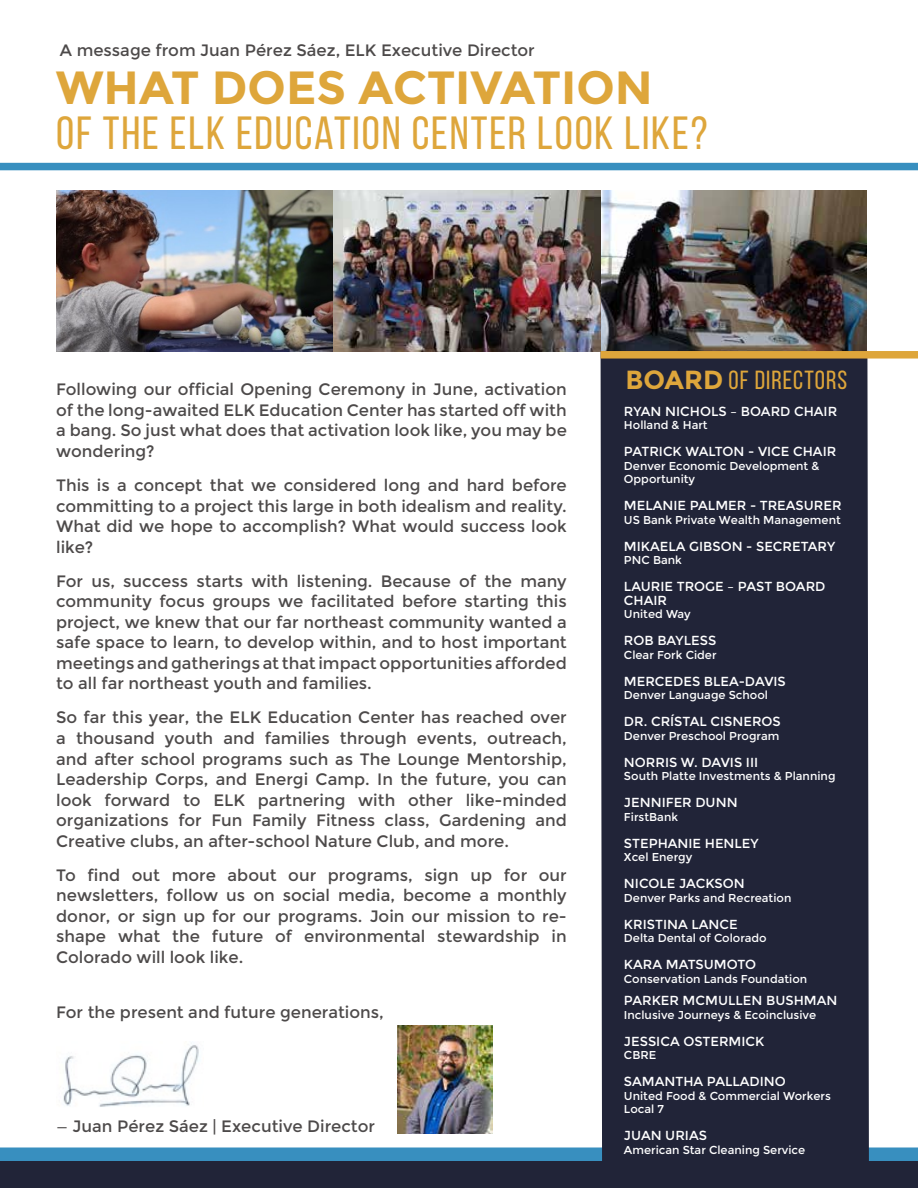
<style>
.page{position:relative;width:918px;height:1188px;background:#fff}
.page>*{position:absolute;margin:0;border:0;box-sizing:border-box;transform-origin:0 0}
.t1{font:46.5px "Bebas Neue";letter-spacing:.04em;color:#dea63b}
.t2{font:700 46.5px "Montserrat";color:#dea63b}
.t3{font:26.25px "Bebas Neue";letter-spacing:.04em;color:#dea63b}
.t4{font:16.5px/20.5px "Montserrat";color:#4d4a4a;text-align:justify}
.t5{font:13.05px/13.5px "Montserrat";color:#fff}
.t6{font:11.4px/13.5px "Montserrat";color:#fff}
.s1{font-family:"Montserrat";font-weight:700}
</style>
<div class="page">
<img style="left:56px;top:190px;width:811px;height:161px">
<div style="left:0;top:1148px;width:918px;height:13px;background:#388fbf"></div>
<div style="left:601px;top:359px;width:268px;height:802px;background:#212438"></div>
<img style="left:63px;top:1043px;width:136px;height:64px">
<div style="left:0;top:163px;width:918px;height:7px;background:#388fbf"></div>
<div style="left:601px;top:351px;width:317px;height:8px;background:#dea63b"></div>
<div style="left:0;top:1161px;width:918px;height:27px;background:#212438"></div>
<img style="left:398px;top:1026px;width:95px;height:108px">
<p class="t4" style="left:60px;top:41px;width:476px">A message from Juan Pérez Sáez, ELK Executive Director</p>
<h1 class="t2" style="left:56px;top:59px;width:598px">WHAT DOES ACTIVATION</h1>
<h1 class="t1" style="left:56px;top:107px;width:653px">OF THE ELK EDUCATION CENTER LOOK LIKE?</h1>
<p class="t4" style="left:56px;top:379px;width:512px">Following our official Opening Ceremony in June, activation of the long-awaited ELK Education Center has started off with a bang. So just what does that activation look like, you may be wondering?</p>
<p class="t4" style="left:56px;top:475px;width:512px">This is a concept that we considered long and hard before committing to a project this large in both idealism and reality.<br>What did we hope to accomplish? What would success look like?</p>
<p class="t4" style="left:56px;top:571px;width:512px">For us, success starts with listening. Because of the many community focus groups we facilitated before starting this project, we knew that our far northeast community wanted a safe space to learn, to develop within, and to host important meetings and gatherings at that impact opportunities afforded to all far northeast youth and families.</p>
<p class="t4" style="left:56px;top:708px;width:512px">So far this year, the ELK Education Center has reached over a thousand youth and families through events, outreach, and after school programs such as The Lounge Mentorship, Leadership Corps, and Energi Camp. In the future, you can look forward to ELK partnering with other like-minded organizations for Fun Family Fitness class, Gardening and Creative clubs, an after-school Nature Club, and more.</p>
<p class="t4" style="left:56px;top:865px;width:512px">To find out more about our programs, sign up for our newsletters, follow us on social media, become a monthly donor, or sign up for our programs. Join our mission to re&shy;shape what the future of environmental stewardship in Colorado will look like.</p>
<p class="t4" style="left:56px;top:1002px;width:329px">For the present and future generations,</p>
<p class="t4" style="left:56px;top:1116px;width:320px">— Juan Pérez Sáez | Executive Director</p>
<h2 class="t3" style="left:625px;top:366px;width:223px"><span class="s1">BOARD</span> OF DIRECTORS</h2>
<p class="t5" style="left:624px;top:405px;width:215px">RYAN NICHOLS – BOARD CHAIR</p>
<p class="t6" style="left:624px;top:419px;width:85px">Holland &amp; Hart</p>
<p class="t5" style="left:624px;top:445px;width:214px">PATRICK WALTON - VICE CHAIR</p>
<p class="t6" style="left:624px;top:459px;width:197px">Denver Economic Development &amp;<br>Opportunity</p>
<p class="t5" style="left:624px;top:499px;width:219px">MELANIE PALMER - TREASURER</p>
<p class="t6" style="left:624px;top:513px;width:218px">US Bank Private Wealth Management</p>
<p class="t5" style="left:624px;top:540px;width:213px">MIKAELA GIBSON - SECRETARY</p>
<p class="t6" style="left:624px;top:554px;width:59px">PNC Bank</p>
<p class="t5" style="left:624px;top:580px;width:203px">LAURIE TROGE – PAST BOARD<br>CHAIR</p>
<p class="t6" style="left:624px;top:608px;width:68px">United Way</p>
<p class="t5" style="left:624px;top:634px;width:94px">ROB BAYLESS</p>
<p class="t6" style="left:624px;top:648px;width:94px">Clear Fork Cider</p>
<p class="t5" style="left:624px;top:675px;width:163px">MERCEDES BLEA-DAVIS</p>
<p class="t6" style="left:624px;top:689px;width:146px">Denver Language School</p>
<p class="t5" style="left:624px;top:715px;width:158px">DR. CRÍSTAL CISNEROS</p>
<p class="t6" style="left:624px;top:729px;width:157px">Denver Preschool Program</p>
<p class="t5" style="left:624px;top:756px;width:136px">NORRIS W. DAVIS III</p>
<p class="t6" style="left:624px;top:770px;width:213px">South Platte Investments &amp; Planning</p>
<p class="t5" style="left:624px;top:796px;width:115px">JENNIFER DUNN</p>
<p class="t6" style="left:624px;top:810px;width:56px">FirstBank</p>
<p class="t5" style="left:624px;top:837px;width:136px">STEPHANIE HENLEY</p>
<p class="t6" style="left:624px;top:851px;width:70px">Xcel Energy</p>
<p class="t5" style="left:624px;top:877px;width:122px">NICOLE JACKSON</p>
<p class="t6" style="left:624px;top:891px;width:169px">Denver Parks and Recreation</p>
<p class="t5" style="left:624px;top:918px;width:115px">KRISTINA LANCE</p>
<p class="t6" style="left:624px;top:932px;width:144px">Delta Dental of Colorado</p>
<p class="t5" style="left:624px;top:958px;width:134px">KARA MATSUMOTO</p>
<p class="t6" style="left:624px;top:972px;width:185px">Conservation Lands Foundation</p>
<p class="t5" style="left:624px;top:994px;width:215px">PARKER MCMULLEN BUSHMAN</p>
<p class="t6" style="left:624px;top:1008px;width:194px">Inclusive Journeys &amp; Ecoinclusive</p>
<p class="t5" style="left:624px;top:1035px;width:142px">JESSICA OSTERMICK</p>
<p class="t6" style="left:624px;top:1049px;width:34px">CBRE</p>
<p class="t5" style="left:624px;top:1075px;width:163px">SAMANTHA PALLADINO</p>
<p class="t6" style="left:624px;top:1089px;width:208px">United Food &amp; Commercial Workers<br>Local 7</p>
<p class="t5" style="left:624px;top:1129px;width:85px">JUAN URIAS</p>
<p class="t6" style="left:624px;top:1143px;width:183px">American Star Cleaning Service</p>
</div>
